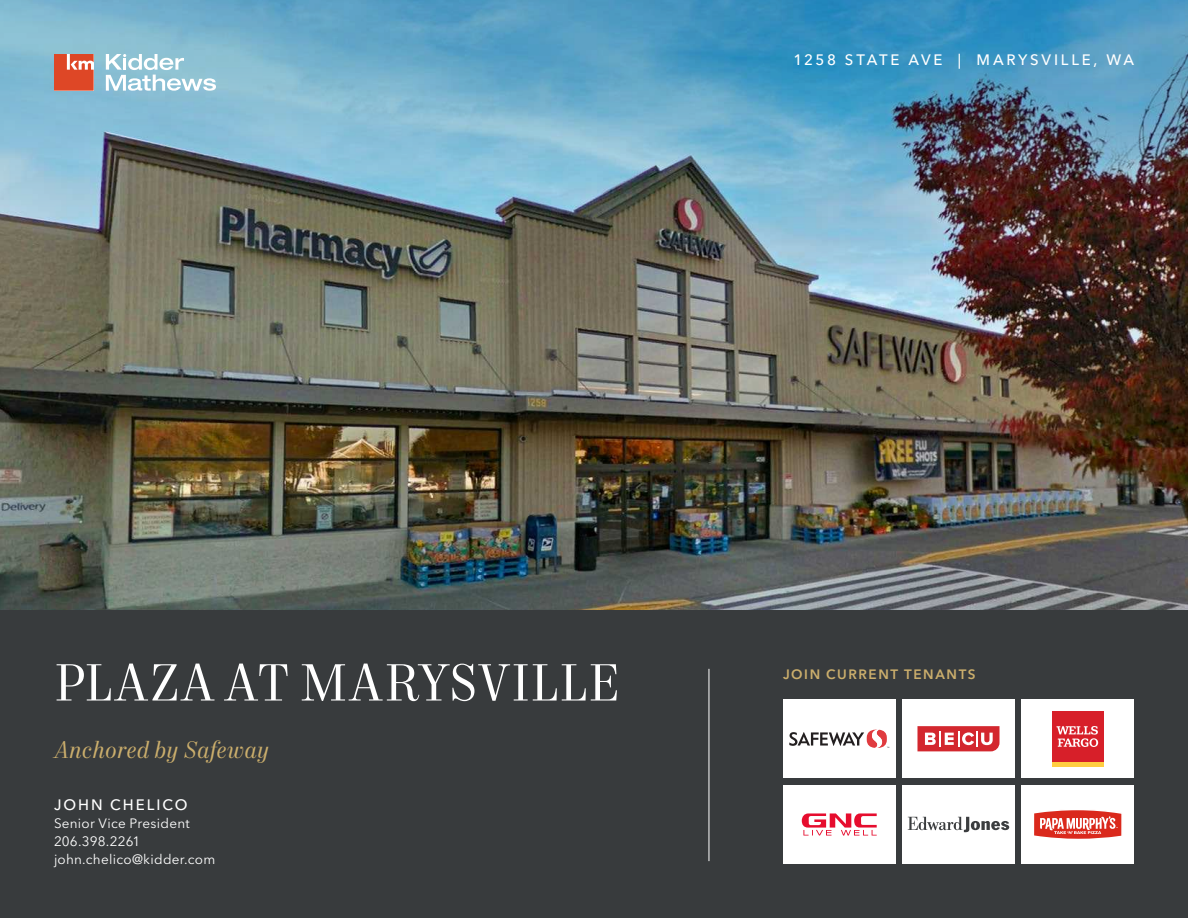
<style>
.page{position:relative;width:1188px;height:918px;background:#fff}
.page>*{position:absolute;margin:0;border:0;box-sizing:border-box;transform-origin:0 0}
.t1{font:52.5px "Mort Modern 08";color:#fff}
.t2{font:italic 24px "Mort Modern 08";letter-spacing:.01em;color:#cbae6c}
.t3{font:500 15px "Avenir Next LT Pro";letter-spacing:.185em;color:#fff}
.t4{font:500 15px "Avenir Next LT Pro";letter-spacing:.135em;color:#fff}
.t5{font:13.5px/18px "Avenir Next LT Pro";letter-spacing:.02em;color:#fff}
.t6{font:600 13.5px "Avenir Next LT Pro";letter-spacing:.115em;color:#cbae6c}
</style>
<div class="page">
<div style="left:0;top:609px;width:1188px;height:309px;background:#383b3d"></div>
<img style="left:0;top:338px;width:1188px;height:271px">
<img style="left:0;top:0;width:1188px;height:338px">
<div style="left:783px;top:699px;width:113px;height:79px;background:#fff"></div>
<svg style="left:789px;top:730px;width:100px;height:18px"></svg>
<div style="left:902px;top:699px;width:113px;height:79px;background:#fff"></div>
<svg style="left:917px;top:726px;width:83px;height:25px"></svg>
<div style="left:1021px;top:699px;width:113px;height:79px;background:#fff"></div>
<div style="left:1052px;top:711px;width:51px;height:51px;background:#d71f29"></div>
<hr style="left:1052px;top:762px;width:51px;height:4px;background:#ffce41">
<svg style="left:1057px;top:726px;width:41px;height:21px"></svg>
<div style="left:783px;top:785px;width:113px;height:79px;background:#fff"></div>
<svg style="left:802px;top:813px;width:75px;height:23px"></svg>
<div style="left:902px;top:785px;width:113px;height:79px;background:#fff"></div>
<svg style="left:908px;top:817px;width:101px;height:15px"></svg>
<div style="left:1022px;top:785px;width:112px;height:79px;background:#fff"></div>
<svg style="left:1034px;top:810px;width:88px;height:29px"></svg>
<hr style="left:709px;top:669px;width:1px;height:192px;background:#fff">
<svg style="left:106px;top:54px;width:110px;height:37px"></svg>
<svg style="left:54px;top:54px;width:40px;height:37px"></svg>
<p class="t3" style="left:794px;top:51px;width:342px">1258 STATE AVE | MARYSVILLE, WA</p>
<h1 class="t1" style="left:54px;top:651px;width:567px">PLAZA AT MARYSVILLE</h1>
<h2 class="t2" style="left:54px;top:736px;width:217px">Anchored by Safeway</h2>
<p class="t4" style="left:54px;top:796px;width:135px">JOHN CHELICO</p>
<p class="t5" style="left:54px;top:814px;width:163px">Senior Vice President<br>206.398.2261 john.chelico@kidder.com</p>
<p class="t6" style="left:783px;top:666px;width:194px">JOIN CURRENT TENANTS</p>
</div>
